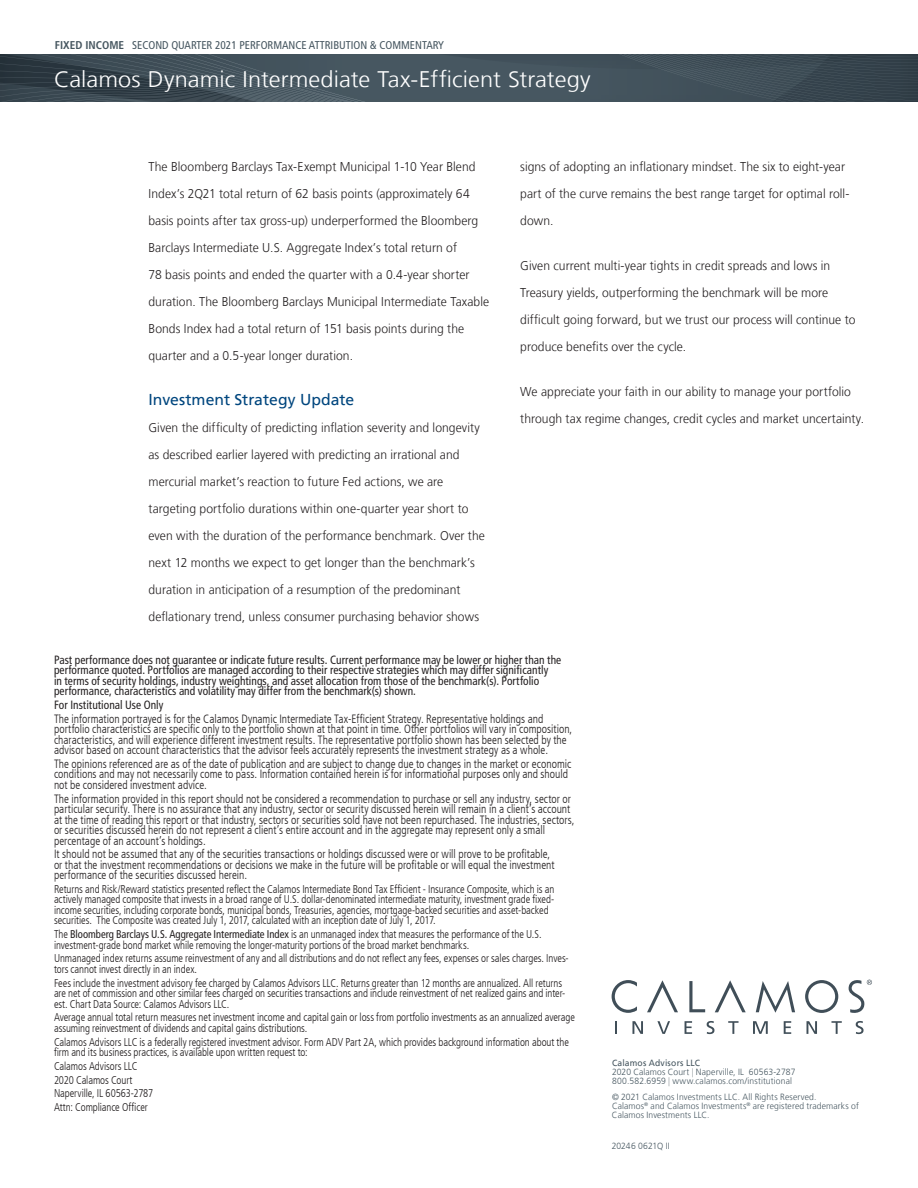
<style>
.page{position:relative;width:918px;height:1188px;background:#fff}
.page>*{position:absolute;margin:0;border:0;box-sizing:border-box;transform-origin:0 0}
.t1{font:300 22.5px "Frutiger LT";color:#fff;scale:1.05 1}
.t2{font:15.75px "Frutiger LT";color:#00467e}
.t3{font:300 12.75px/27px "Frutiger LT";letter-spacing:.005em;color:#231f20;scale:.95 1}
.t4{font:300 condensed 12px/10.5px "Frutiger LT";color:#231f20;scale:.95 1}
.t5{font:condensed 12px/10.5px "Frutiger LT";letter-spacing:.005em;color:#231f20;scale:.95 1}
.t6{font:300 condensed 11.25px/10.5px "Frutiger LT";letter-spacing:-.005em;color:#231f20;scale:.95 1}
.t7{font:condensed 11.25px "Frutiger LT";color:#45555f}
.t8{font:300 9px/9px "Frutiger LT";letter-spacing:.015em;color:#45555f;scale:.95 1}
.s1{font-weight:700}
.s2{font-weight:400}
.s3{color:#959ca1}
</style>
<div class="page">
<svg style="left:0;top:54px;width:918px;height:47px;fill:#42525b"></svg>
<svg style="left:689px;top:981px;width:16px;height:31px"></svg>
<svg style="left:756px;top:981px;width:39px;height:32px"></svg>
<svg style="left:805px;top:980px;width:33px;height:33px"></svg>
<svg style="left:647px;top:980px;width:31px;height:32px"></svg>
<svg style="left:715px;top:980px;width:31px;height:32px"></svg>
<svg style="left:612px;top:980px;width:25px;height:33px"></svg>
<svg style="left:849px;top:980px;width:23px;height:33px"></svg>
<svg style="left:615px;top:1021px;width:2px;height:13px"></svg>
<svg style="left:632px;top:1021px;width:11px;height:13px"></svg>
<svg style="left:657px;top:1021px;width:13px;height:13px"></svg>
<svg style="left:685px;top:1021px;width:7px;height:13px"></svg>
<svg style="left:707px;top:1021px;width:7px;height:13px"></svg>
<svg style="left:728px;top:1021px;width:11px;height:13px"></svg>
<svg style="left:753px;top:1021px;width:15px;height:13px"></svg>
<svg style="left:784px;top:1021px;width:7px;height:13px"></svg>
<svg style="left:807px;top:1021px;width:10px;height:13px"></svg>
<svg style="left:831px;top:1021px;width:11px;height:13px"></svg>
<svg style="left:856px;top:1021px;width:8px;height:13px"></svg>
<p class="t7" style="left:55px;top:39px;width:391px"><span class="s1">FIXED INCOME</span> SECOND QUARTER 2021 PERFORMANCE ATTRIBUTION &amp; COMMENTARY</p>
<h1 class="t1" style="left:54px;top:66px;width:513px">Calamos Dynamic Intermediate Tax-Efficient Strategy</h1>
<p class="t3" style="left:148px;top:153px;width:360px">The Bloomberg Barclays Tax-Exempt Municipal 1-10 Year Blend Index’s 2Q21 total return of 62 basis points (approximately 64 basis points after tax gross-up) underperformed the Bloomberg Barclays Intermediate U.S. Aggregate Index’s total return of<br>78 basis points and ended the quarter with a 0.4-year shorter duration. The Bloomberg Barclays Municipal Intermediate Taxable Bonds Index had a total return of 151 basis points during the quarter and a 0.5-year longer duration.</p>
<h2 class="t2" style="left:148px;top:390px;width:207px">Investment Strategy Update</h2>
<p class="t3" style="left:148px;top:414px;width:356px">Given the difficulty of predicting inflation severity and longevity as described earlier layered with predicting an irrational and mercurial market’s reaction to future Fed actions, we are targeting portfolio durations within one-quarter year short to even with the duration of the performance benchmark. Over the next 12 months we expect to get longer than the benchmark’s duration in anticipation of a resumption of the predominant deflationary trend, unless consumer purchasing behavior shows</p>
<p class="t3" style="left:520px;top:153px;width:348px">signs of adopting an inflationary mindset. The six to eight-year part of the curve remains the best range target for optimal roll&shy;down.</p>
<p class="t3" style="left:520px;top:252px;width:354px">Given current multi-year tights in credit spreads and lows in Treasury yields, outperforming the benchmark will be more difficult going forward, but we trust our process will continue to produce benefits over the cycle.</p>
<p class="t3" style="left:520px;top:378px;width:363px">We appreciate your faith in our ability to manage your portfolio through tax regime changes, credit cycles and market uncertainty.</p>
<p class="t5" style="left:54px;top:654px;width:535px">Past performance does not guarantee or indicate future results. Current performance may be lower or higher than the performance quoted. Portfolios are managed according to their respective strategies which may differ significantly<br>in terms of security holdings, industry weightings, and asset allocation from those of the benchmark(s). Portfolio performance, characteristics and volatility may differ from the benchmark(s) shown.</p>
<p class="t5" style="left:54px;top:699px;width:117px">For Institutional Use Only</p>
<p class="t4" style="left:54px;top:713px;width:547px">The information portrayed is for the Calamos Dynamic Intermediate Tax-Efficient Strategy. Representative holdings and portfolio characteristics are specific only to the portfolio shown at that point in time. Other portfolios will vary in composition, characteristics, and will experience different investment results. The representative portfolio shown has been selected by the advisor based on account characteristics that the advisor feels accurately represents the investment strategy as a whole.</p>
<p class="t4" style="left:54px;top:759px;width:546px">The opinions referenced are as of the date of publication and are subject to change due to changes in the market or economic conditions and may not necessarily come to pass. Information contained herein is for informational purposes only and should not be considered investment advice.</p>
<p class="t4" style="left:54px;top:793px;width:550px">The information provided in this report should not be considered a recommendation to purchase or sell any industry, sector or particular security. There is no assurance that any industry, sector or security discussed herein will remain in a client’s account at the time of reading this report or that industry, sectors or securities sold have not been repurchased. The industries, sectors, or securities discussed herein do not represent a client’s entire account and in the aggregate may represent only a small percentage of an account’s holdings.</p>
<p class="t4" style="left:54px;top:849px;width:529px">It should not be assumed that any of the securities transactions or holdings discussed were or will prove to be profitable, or that the investment recommendations or decisions we make in the future will be profitable or will equal the investment performance of the securities discussed herein.</p>
<p class="t6" style="left:54px;top:884px;width:528px">Returns and Risk/Reward statistics presented reflect the Calamos Intermediate Bond Tax Efficient - Insurance Composite, which is an actively managed composite that invests in a broad range of U.S. dollar-denominated intermediate maturity, investment grade fixed&shy;income securities, including corporate bonds, municipal bonds, Treasuries, agencies, mortgage-backed securities and asset-backed securities. The Composite was created July 1, 2017, calculated with an inception date of July 1, 2017.</p>
<p class="t6" style="left:54px;top:929px;width:515px">The <span class="s2">Bloomberg Barclays U.S. Aggregate Intermediate Index</span> is an unmanaged index that measures the performance of the U.S. investment-grade bond market while removing the longer-maturity portions of the broad market benchmarks.</p>
<p class="t6" style="left:54px;top:953px;width:543px">Unmanaged index returns assume reinvestment of any and all distributions and do not reflect any fees, expenses or sales charges. Inves&shy;tors cannot invest directly in an index.</p>
<p class="t6" style="left:54px;top:978px;width:540px">Fees include the investment advisory fee charged by Calamos Advisors LLC. Returns greater than 12 months are annualized. All returns are net of commission and other similar fees charged on securities transactions and include reinvestment of net realized gains and inter&shy;est. Chart Data Source: Calamos Advisors LLC.</p>
<p class="t6" style="left:54px;top:1012px;width:550px">Average annual total return measures net investment income and capital gain or loss from portfolio investments as an annualized average assuming reinvestment of dividends and capital gains distributions.</p>
<p class="t6" style="left:54px;top:1037px;width:544px">Calamos Advisors LLC is a federally registered investment advisor. Form ADV Part 2A, which provides background information about the firm and its business practices, is available upon written request to:</p>
<p class="t6" style="left:54px;top:1059px;width:106px;line-height:13.8px">Calamos Advisors LLC<br>2020 Calamos Court<br>Naperville, IL 60563-2787<br>Attn: Compliance Officer</p>
<p class="t8" style="left:612px;top:1059px;width:195px"><span class="s2">Calamos Advisors LLC<br></span>2020 Calamos Court <span class="s3">|</span> Naperville, IL 60563-2787<br>800.582.6959 <span class="s3">|</span> www.calamos.com/institutional</p>
<p class="t8" style="left:612px;top:1092px;width:261px">© 2021 Calamos Investments LLC. All Rights Reserved.<br>Calamos<sup>®</sup> and Calamos Investments<sup>®</sup> are registered trademarks of<br>Calamos Investments LLC.</p>
<p class="t8" style="left:612px;top:1141px;width:63px">20246 0621Q II</p>
</div>
